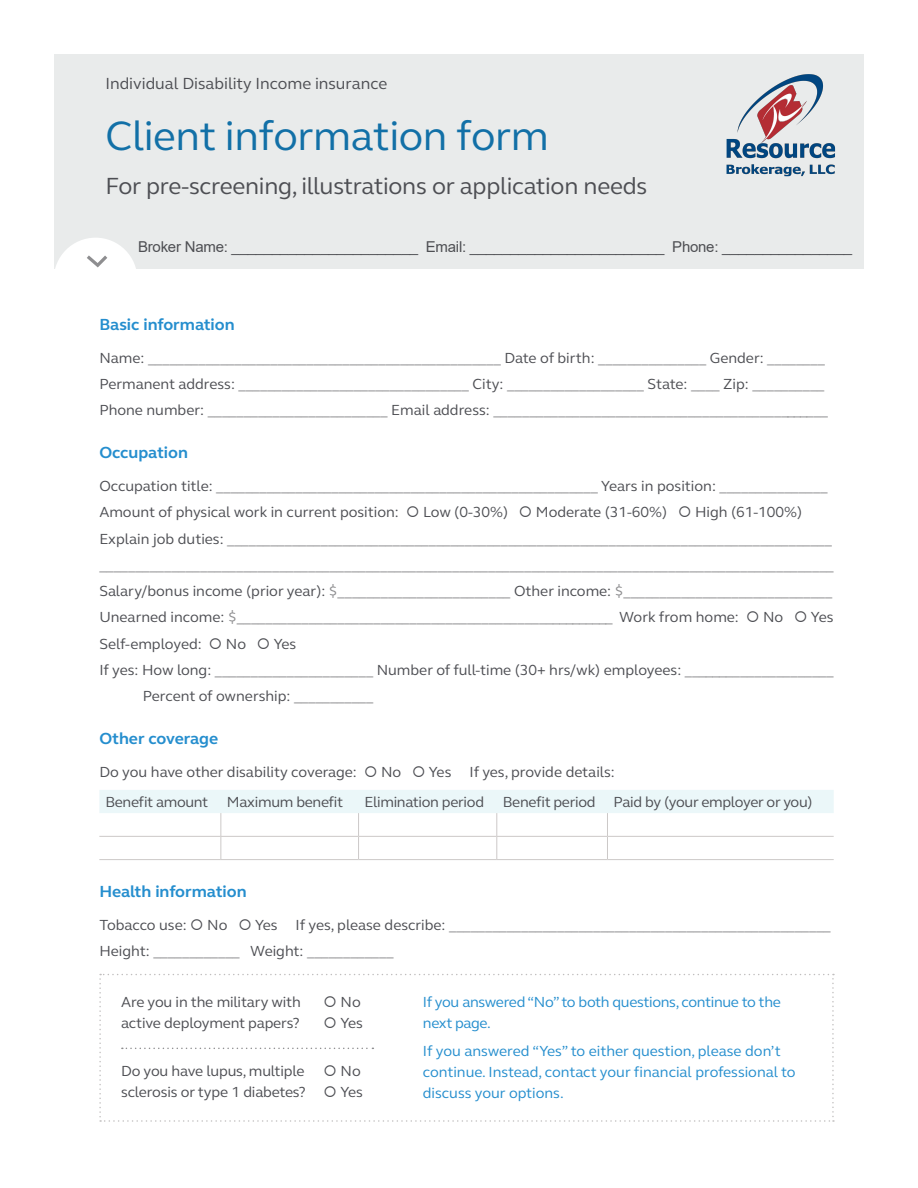
<style>
.page{position:relative;width:918px;height:1188px;background:#fff}
.page>*{position:absolute;margin:0;border:0;box-sizing:border-box;transform-origin:0 0}
.t1{font:42px "FS Elliot Pro";letter-spacing:-.01em;color:#1270a7}
.t2{font:24px "FS Elliot Pro";letter-spacing:-.01em;color:#4d4e53}
.t3{font:700 16.5px "FS Elliot Pro";color:#258ece}
.t4{font:16.5px "FS Elliot Pro";color:#4d4e53}
.t5{font:15px/26.2px "FS Elliot Pro";color:#8e8e90}
.t6{font:15px/30px "FS Elliot Pro";letter-spacing:-.01em;color:#4d4e53}
.t7{font:15px/21px "FS Elliot Pro";letter-spacing:-.005em;color:#258ece}
.t8{font:15px "Arial";letter-spacing:-.015em;color:#4e4f53}
.s1{color:#4d4e53}
.s2{color:#8e8e90}
</style>
<div class="page">
<div style="left:54px;top:54px;width:810px;height:215px;background:#e9ebeb"></div>
<svg style="left:55px;top:238px;width:81px;height:31px"></svg>
<svg style="left:99px;top:790px;width:735px;height:69px"></svg>
<hr style="left:99px;top:859px;width:122px;height:1px;background:#ccc9c8">
<hr style="left:221px;top:859px;width:138px;height:1px;background:#ccc9c8">
<hr style="left:359px;top:859px;width:138px;height:1px;background:#ccc9c8">
<hr style="left:497px;top:859px;width:110px;height:1px;background:#ccc9c8">
<hr style="left:607px;top:859px;width:227px;height:1px;background:#ccc9c8">
<svg style="left:99px;top:974px;width:735px;height:148px"></svg>
<img style="left:726px;top:74px;width:110px;height:103px">
<p class="t4" style="left:105px;top:72px;width:283px">Individual Disability Income insurance</p>
<h1 class="t1" style="left:105px;top:108px;width:445px">Client information form</h1>
<h2 class="t2" style="left:105px;top:170px;width:543px">For pre-screening, illustrations or application needs</h2>
<p class="t8" style="left:138px;top:237px;width:716px">Broker Name: _______________________ Email: ________________________ Phone: ________________</p>
<p class="t3" style="left:99px;top:313px;width:137px">Basic information</p>
<p class="t5" style="left:99px;top:344px;width:730px"><span class="s1">Name:</span> _________________________________________________ <span class="s1">Date of birth:</span> _______________ <span class="s1">Gender:</span> ________<br><span class="s1">Permanent address:</span> ________________________________ <span class="s1">City:</span> ___________________ <span class="s1">State:</span> ____ <span class="s1">Zip:</span> __________<br><span class="s1">Phone number:</span> _________________________ <span class="s1">Email address:</span> _______________________________________________</p>
<p class="t3" style="left:99px;top:442px;width:90px">Occupation</p>
<p class="t5" style="left:99px;top:473px;width:730px"><span class="s1">Occupation title:</span> _____________________________________________________ <span class="s1">Years in position:</span> _______________</p>
<p class="t6" style="left:99px;top:497px;width:704px">Amount of physical work in current position: ○ Low (0-30%) ○ Moderate (31-60%) ○ High (61-100%)</p>
<p class="t5" style="left:99px;top:525px;width:734px"><span class="s1">Explain job duties:</span> ____________________________________________________________________________________</p>
<p class="t5" style="left:99px;top:551px;width:736px">______________________________________________________________________________________________________</p>
<p class="t5" style="left:99px;top:578px;width:734px"><span class="s1">Salary/bonus income (prior year):</span> $________________________ <span class="s1">Other income:</span> $_____________________________</p>
<p class="t5" style="left:99px;top:604px;width:736px"><span class="s1">Unearned income:</span> $_____________________________________________________ <span class="s1">Work from home:</span> <span class="s1">○ No</span> <span class="s1">○ Yes</span></p>
<p class="t6" style="left:99px;top:628px;width:198px">Self-employed: ○ No ○ Yes</p>
<p class="t6" style="left:99px;top:654px;width:736px">If yes: How long: <span class="s2">______________________</span> Number of full-time (30+ hrs/wk) employees: <span class="s2">_____________________</span></p>
<p class="t6" style="left:143px;top:681px;width:232px">Percent of ownership: <span class="s2">___________</span></p>
<p class="t3" style="left:99px;top:728px;width:120px">Other coverage</p>
<p class="t6" style="left:105px;top:757px;width:511px;text-indent:-6px">Do you have other disability coverage: ○ No ○ Yes If yes, provide details:<br>Benefit amount Maximum benefit</p>
<p class="t6" style="left:365px;top:787px;width:450px">Elimination period Benefit period Paid by (your employer or you)</p>
<p class="t3" style="left:99px;top:881px;width:149px">Health information</p>
<p class="t5" style="left:99px;top:911px;width:733px"><span class="s1">Tobacco use:</span> <span class="s1">○ No</span> <span class="s1">○ Yes If yes, please describe:</span> _____________________________________________________<br><span class="s1">Height:</span> ____________ <span class="s1">Weight:</span> ____________</p>
<p class="t6" style="left:121px;top:987px;width:181px">Are you in the military with</p>
<p class="t6" style="left:324px;top:987px;width:39px">○ No</p>
<p class="t6" style="left:121px;top:1008px;width:180px">active deployment papers?</p>
<p class="t6" style="left:324px;top:1008px;width:41px">○ Yes</p>
<p class="t6" style="left:121px;top:1056px;width:185px">Do you have lupus, multiple</p>
<p class="t7" style="left:423px;top:991px;width:359px">If you answered “No” to both questions, continue to the next page.</p>
<p class="t7" style="left:423px;top:1040px;width:374px">If you answered “Yes” to either question, please don’t continue. Instead, contact your financial professional to discuss your options.</p>
<p class="t6" style="left:121px;top:1060px;width:243px;line-height:21px;text-align:right">○ No<br>sclerosis or type 1 diabetes? ○ Yes</p>
</div>
